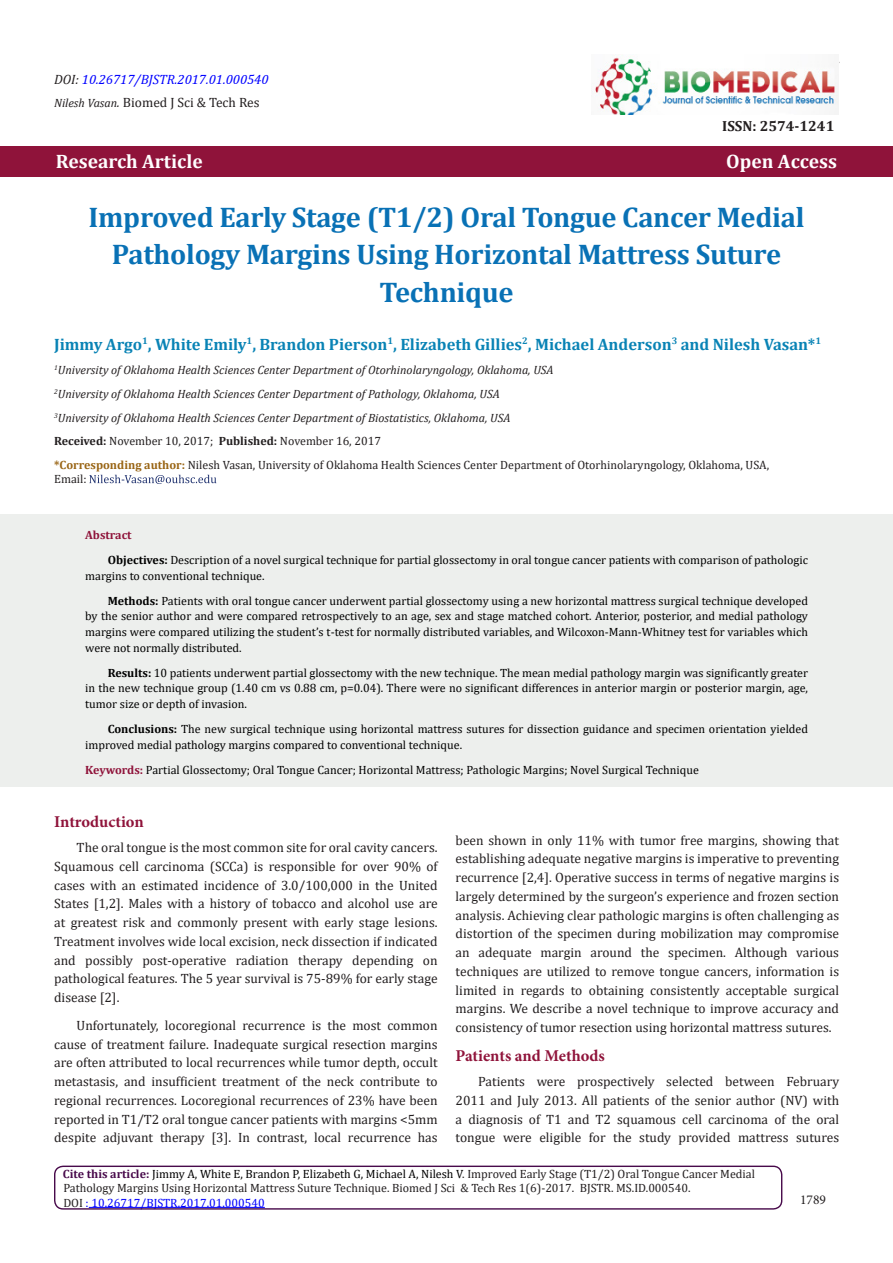
<style>
.page{position:relative;width:893px;height:1263px;background:#fff}
.page>*{position:absolute;margin:0;border:0;box-sizing:border-box;transform-origin:0 0}
.t1{font:700 28.5px/37.5px "Cambria";letter-spacing:-.01em;color:#0971b5;text-align:center}
.t2{font:700 19.5px "Cambria";color:#fff}
.t3{font:700 16.5px "Cambria";color:#0983b5}
.t4{font:700 16.5px "Minion Pro";letter-spacing:-.005em;color:#8f133a}
.t5{font:700 14.7px "Cambria";color:#231f20}
.t6{font:13.5px/18.8px "Cambria";color:#231f20;text-align:justify}
.t7{font:italic 13.5px "Cambria";color:#00f}
.t8{font:13.5px "Minion Pro";color:#231f20}
.t9{font:12px/15.8px "Cambria";color:#000}
.t10{font:12px "Cambria";color:#231f20}
.t11{font:italic 12px "Cambria";color:#231f20}
.t12{font:12px "Cambria";color:#00f}
.t13{font:700 12px "Cambria";color:#8f133a}
.s1{color:#231f20}
.s2{font-style:italic;font-size:12px}
.s3{font-style:italic}
.s4{font-weight:700}
.s5{font-weight:700;color:#996515}
.s6{font-weight:700;color:#8f133a}
.s7{font-weight:700;color:#480a4b}
</style>
<div class="page">
<div style="left:0;top:146px;width:893px;height:31px;background:#8f133a"></div>
<svg style="left:89px;top:475px;width:127px;height:9px"></svg>
<img style="left:594px;top:54px;width:244px;height:60px">
<div style="left:54px;top:1165px;width:728px;height:44px;border:1px solid #480a4b;border-radius:8px"></div>
<div style="left:0;top:514px;width:893px;height:273px;background:#edefed"></div>
<p class="t7" style="left:54px;top:70px;width:216px"><span class="s1">DOI:</span> 10.26717/BJSTR.2017.01.000540</p>
<p class="t6" style="left:54px;top:93px;width:207px"><span class="s2">Nilesh Vasan</span><span class="s3">.</span> Biomed J Sci &amp; Tech Res</p>
<p class="t5" style="left:722px;top:116px;width:114px">ISSN: 2574-1241</p>
<p class="t2" style="left:56px;top:147px;width:148px">Research Article</p>
<p class="t2" style="left:726px;top:147px;width:112px">Open Access</p>
<p class="t1" style="left:89px;top:197px;width:718px">Improved Early Stage (T1/2) Oral Tongue Cancer Medial<br>Pathology Margins Using Horizontal Mattress Suture<br>Technique</p>
<p class="t3" style="left:54px;top:333px;width:768px">Jimmy Argo<sup>1</sup>, White Emily<sup>1</sup>, Brandon Pierson<sup>1</sup>, Elizabeth Gillies<sup>2</sup>, Michael Anderson<sup>3</sup> and Nilesh Vasan*<sup>1</sup></p>
<p class="t11" style="left:54px;top:361px;width:501px"><sup>1</sup>University of Oklahoma Health Sciences Center Department of Otorhinolaryngology, Oklahoma, USA</p>
<p class="t11" style="left:54px;top:385px;width:447px"><sup>2</sup>University of Oklahoma Health Sciences Center Department of Pathology, Oklahoma, USA</p>
<p class="t11" style="left:54px;top:409px;width:458px"><sup>3</sup>University of Oklahoma Health Sciences Center Department of Biostatistics, Oklahoma, USA</p>
<p class="t10" style="left:54px;top:434px;width:328px"><span class="s4">Received:</span> November 10, 2017; <span class="s4">Published:</span> November 16, 2017</p>
<p class="t10" style="left:54px;top:458px;width:716px"><span class="s5">*Corresponding author:</span> Nilesh Vasan, University of Oklahoma Health Sciences Center Department of Otorhinolaryngology, Oklahoma, USA,</p>
<p class="t10" style="left:54px;top:472px;width:34px">Email:</p>
<p class="t13" style="left:85px;top:527px;width:48px">Abstract</p>
<p class="t9" style="left:85px;top:552px;width:724px;text-indent:23px"><span class="s4">Objectives:</span> Description of a novel surgical technique for partial glossectomy in oral tongue cancer patients with comparison of pathologic margins to conventional technique.</p>
<p class="t9" style="left:85px;top:593px;width:724px;text-align:justify;text-indent:23px"><span class="s4">Methods:</span> Patients with oral tongue cancer underwent partial glossectomy using a new horizontal mattress surgical technique developed by the senior author and were compared retrospectively to an age, sex and stage matched cohort. Anterior, posterior, and medial pathology margins were compared utilizing the student’s t-test for normally distributed variables, and Wilcoxon-Mann-Whitney test for variables which were not normally distributed.</p>
<p class="t9" style="left:85px;top:665px;width:724px;text-align:justify;text-indent:23px"><span class="s4">Results:</span> 10 patients underwent partial glossectomy with the new technique. The mean medial pathology margin was significantly greater in the new technique group (1.40 cm vs 0.88 cm, p=0.04). There were no significant differences in anterior margin or posterior margin, age, tumor size or depth of invasion.</p>
<p class="t9" style="left:85px;top:721px;width:724px;text-indent:23px"><span class="s4">Conclusions:</span> The new surgical technique using horizontal mattress sutures for dissection guidance and specimen orientation yielded improved medial pathology margins compared to conventional technique.</p>
<p class="t9" style="left:85px;top:761px;width:615px"><span class="s6">Keywords:</span> Partial Glossectomy; Oral Tongue Cancer; Horizontal Mattress; Pathologic Margins; Novel Surgical Technique</p>
<p class="t4" style="left:54px;top:810px;width:91px">Introduction</p>
<p class="t6" style="left:54px;top:838px;width:385px;text-indent:22px">The oral tongue is the most common site for oral cavity cancers.<br>Squamous cell carcinoma (SCCa) is responsible for over 90% of cases with an estimated incidence of 3.0/100,000 in the United States [1,2]. Males with a history of tobacco and alcohol use are at greatest risk and commonly present with early stage lesions.<br>Treatment involves wide local excision, neck dissection if indicated and possibly post-operative radiation therapy depending on pathological features. The 5 year survival is 75-89% for early stage disease [2].</p>
<p class="t6" style="left:54px;top:1016px;width:385px;text-indent:22px">Unfortunately, locoregional recurrence is the most common cause of treatment failure. Inadequate surgical resection margins are often attributed to local recurrences while tumor depth, occult metastasis, and insufficient treatment of the neck contribute to regional recurrences. Locoregional recurrences of 23% have been reported in T1/T2 oral tongue cancer patients with margins &lt;5mm despite adjuvant therapy [3]. In contrast, local recurrence has</p>
<p class="t6" style="left:456px;top:830px;width:385px">been shown in only 11% with tumor free margins, showing that establishing adequate negative margins is imperative to preventing recurrence [2,4]. Operative success in terms of negative margins is largely determined by the surgeon’s experience and frozen section analysis. Achieving clear pathologic margins is often challenging as distortion of the specimen during mobilization may compromise an adequate margin around the specimen. Although various techniques are utilized to remove tongue cancers, information is limited in regards to obtaining consistently acceptable surgical margins. We describe a novel technique to improve accuracy and consistency of tumor resection using horizontal mattress sutures.</p>
<p class="t4" style="left:456px;top:1044px;width:151px">Patients and Methods</p>
<p class="t6" style="left:456px;top:1072px;width:385px;text-indent:22px">Patients were prospectively selected between February 2011 and July 2013. All patients of the senior author (NV) with a diagnosis of T1 and T2 squamous cell carcinoma of the oral tongue were eligible for the study provided mattress sutures</p>
<p class="t9" style="left:63px;top:1166px;width:694px"><span class="s7">Cite this article:</span> Jimmy A, White E, Brandon P, Elizabeth G, Michael A, Nilesh V<span class="s1">. Improved Early Stage (T1/2) Oral Tongue Cancer Medial</span></p>
<p class="t10" style="left:63px;top:1181px;width:629px">Pathology Margins Using Horizontal Mattress Suture Technique. Biomed J Sci &amp; Tech Res 1(6)-2017. BJSTR. MS.ID.000540.</p>
<p class="t12" style="left:63px;top:1195px;width:203px"><span class="s1">DOI</span> : 10.26717/BJSTR.2017.01.000540</p>
<p class="t8" style="left:800px;top:1191px;width:27px">1789</p>
</div>
